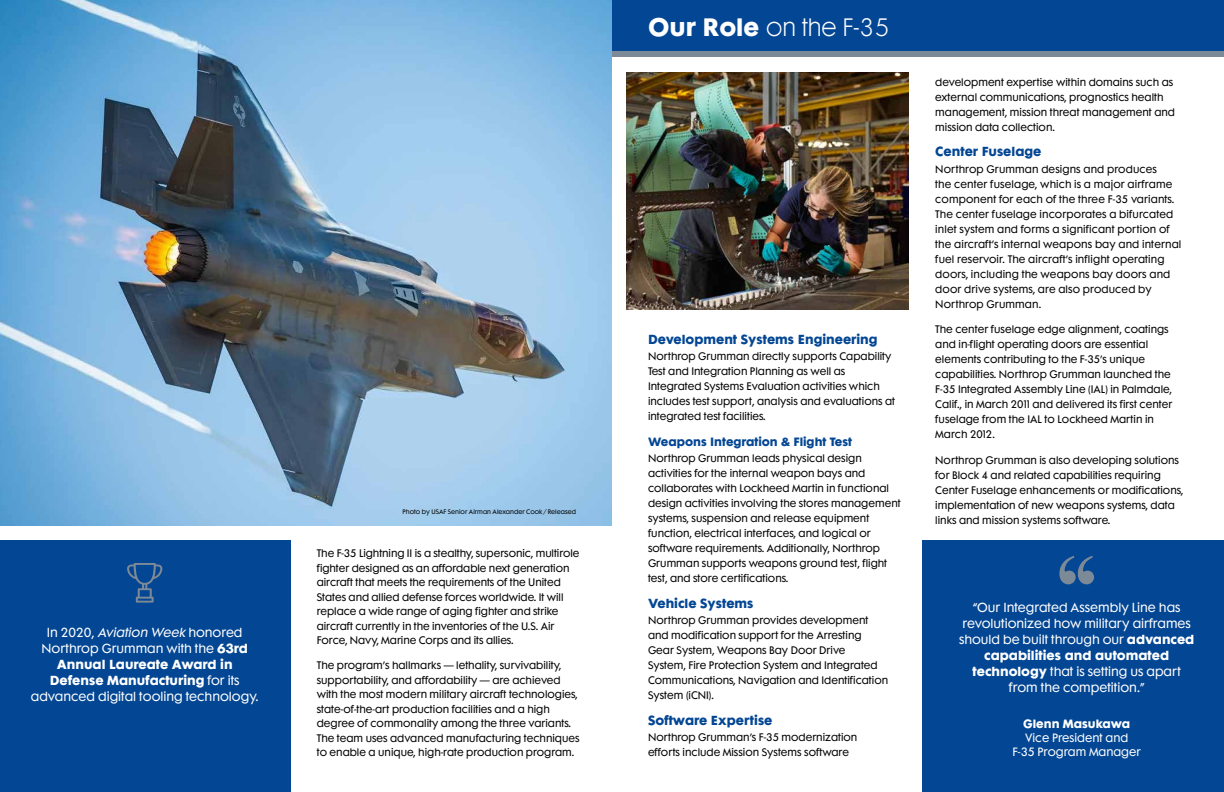
<style>
.page{position:relative;width:1224px;height:792px;background:#fff}
.page>*{position:absolute;margin:0;border:0;box-sizing:border-box;transform-origin:0 0}
.t1{font:700 88px "Times New Roman";color:#7c8a97}
.t2{font:300 23px "Futura Maxi Std";color:#fff}
.t3{font:12px/16px "Futura Maxi Std";color:#fff;text-align:center}
.t4{font:700 12px "Futura Maxi Std";color:#034694}
.t5{font:11px/14px "Futura Maxi Std";color:#fff;text-align:center}
.t6{font:700 11px "Futura Maxi Std";color:#034694}
.t7{font:700 11px "Futura Maxi Std";color:#fff}
.t8{font:10px/15px "Futura Maxi Std";color:#000}
.t9{font:6px "Futura Maxi Std";color:#000}
.s1{font-style:italic}
.s2{font-weight:700}
</style>
<div class="page">
<div style="left:0;top:541px;width:290px;height:251px;background:#034694"></div>
<img style="left:0;top:0;width:612px;height:526px">
<svg style="left:127px;top:563px;width:35px;height:40px"></svg>
<div style="left:612px;top:0;width:612px;height:51px;background:#034694"></div>
<img style="left:627px;top:73px;width:282px;height:236px">
<div style="left:922px;top:541px;width:302px;height:251px;background:#034694"></div>
<div style="left:612px;top:51px;width:612px;height:6px;background:#7c8a97"></div>
<p class="t3" style="left:31px;top:625px;width:229px">In 2020, <span class="s1">Aviation Week</span> honored<br>Northrop Grumman with the <span class="s2">63rd<br>Annual Laureate Award in<br>Defense Manufacturing</span> for its advanced digital tooling technology.</p>
<p class="t9" style="left:403px;top:508px;width:175px">Photo by USAF Senior Airman Alexander Cook / Released</p>
<p class="t8" style="left:317px;top:546px;width:264px;line-height:14.5px">The F-35 Lightning II is a stealthy, supersonic, multirole fighter designed as an affordable next generation aircraft that meets the requirements of the United States and allied defense forces worldwide. It will replace a wide range of aging fighter and strike aircraft currently in the inventories of the U.S. Air Force, Navy, Marine Corps and its allies.</p>
<p class="t8" style="left:317px;top:658px;width:264px;line-height:14.5px">The program’s hallmarks — lethality, survivability, supportability, and affordability — are achieved with the most modern military aircraft technologies, state-of-the-art production facilities and a high degree of commonality among the three variants.<br>The team uses advanced manufacturing techniques to enable a unique, high-rate production program.</p>
<h2 class="t2" style="left:648px;top:13px;width:243px"><span class="s2">Our Role</span> on the F-35</h2>
<p class="t4" style="left:648px;top:330px;width:231px">Development Systems Engineering</p>
<p class="t8" style="left:648px;top:349px;width:249px">Northrop Grumman directly supports Capability Test and Integration Planning as well as Integrated Systems Evaluation activities which includes test support, analysis and evaluations at integrated test facilities.</p>
<p class="t6" style="left:648px;top:433px;width:205px">Weapons Integration &amp; Flight Test</p>
<p class="t8" style="left:648px;top:451px;width:254px">Northrop Grumman leads physical design activities for the internal weapon bays and collaborates with Lockheed Martin in functional design activities involving the stores management systems, suspension and release equipment function, electrical interfaces, and logical or software requirements. Additionally, Northrop Grumman supports weapons ground test, flight test, and store certifications.</p>
<p class="t4" style="left:648px;top:594px;width:107px">Vehicle Systems</p>
<p class="t8" style="left:648px;top:613px;width:242px">Northrop Grumman provides development and modification support for the Arresting Gear System, Weapons Bay Door Drive<br>System, Fire Protection System and Integrated Communications, Navigation and Identification System (iCNI).</p>
<p class="t4" style="left:648px;top:711px;width:126px">Software Expertise</p>
<p class="t8" style="left:648px;top:730px;width:211px">Northrop Grumman’s F-35 modernization efforts include Mission Systems software</p>
<p class="t8" style="left:935px;top:74px;width:241px">development expertise within domains such as external communications, prognostics health management, mission threat management and mission data collection.</p>
<p class="t4" style="left:935px;top:143px;width:108px">Center Fuselage</p>
<p class="t8" style="left:935px;top:161px;width:248px">Northrop Grumman designs and produces<br>the center fuselage, which is a major airframe component for each of the three F-35 variants.<br>The center fuselage incorporates a bifurcated inlet system and forms a significant portion of the aircraft’s internal weapons bay and internal fuel reservoir. The aircraft’s inflight operating doors, including the weapons bay doors and door drive systems, are also produced by Northrop Grumman.</p>
<p class="t8" style="left:935px;top:322px;width:239px">The center fuselage edge alignment, coatings and in-flight operating doors are essential elements contributing to the F-35’s unique capabilities. Northrop Grumman launched the F-35 Integrated Assembly Line (IAL) in Palmdale, Calif., in March 2011 and delivered its first center fuselage from the IAL to Lockheed Martin in March 2012.</p>
<p class="t8" style="left:935px;top:452px;width:250px">Northrop Grumman is also developing solutions for Block 4 and related capabilities requiring Center Fuselage enhancements or modifications, implementation of new weapons systems, data links and mission systems software.</p>
<h1 class="t1" style="left:1053px;top:522px;width:49px">‘‘</h1>
<p class="t3" style="left:959px;top:600px;width:237px">“Our Integrated Assembly Line has revolutionized how military airframes should be built through our <span class="s2">advanced capabilities and automated technology</span> that is setting us apart from the competition.”</p>
<p class="t7" style="left:1023px;top:716px;width:108px">Glenn Masukawa</p>
<p class="t5" style="left:1013px;top:731px;width:130px">Vice President and<br>F-35 Program Manager</p>
</div>
